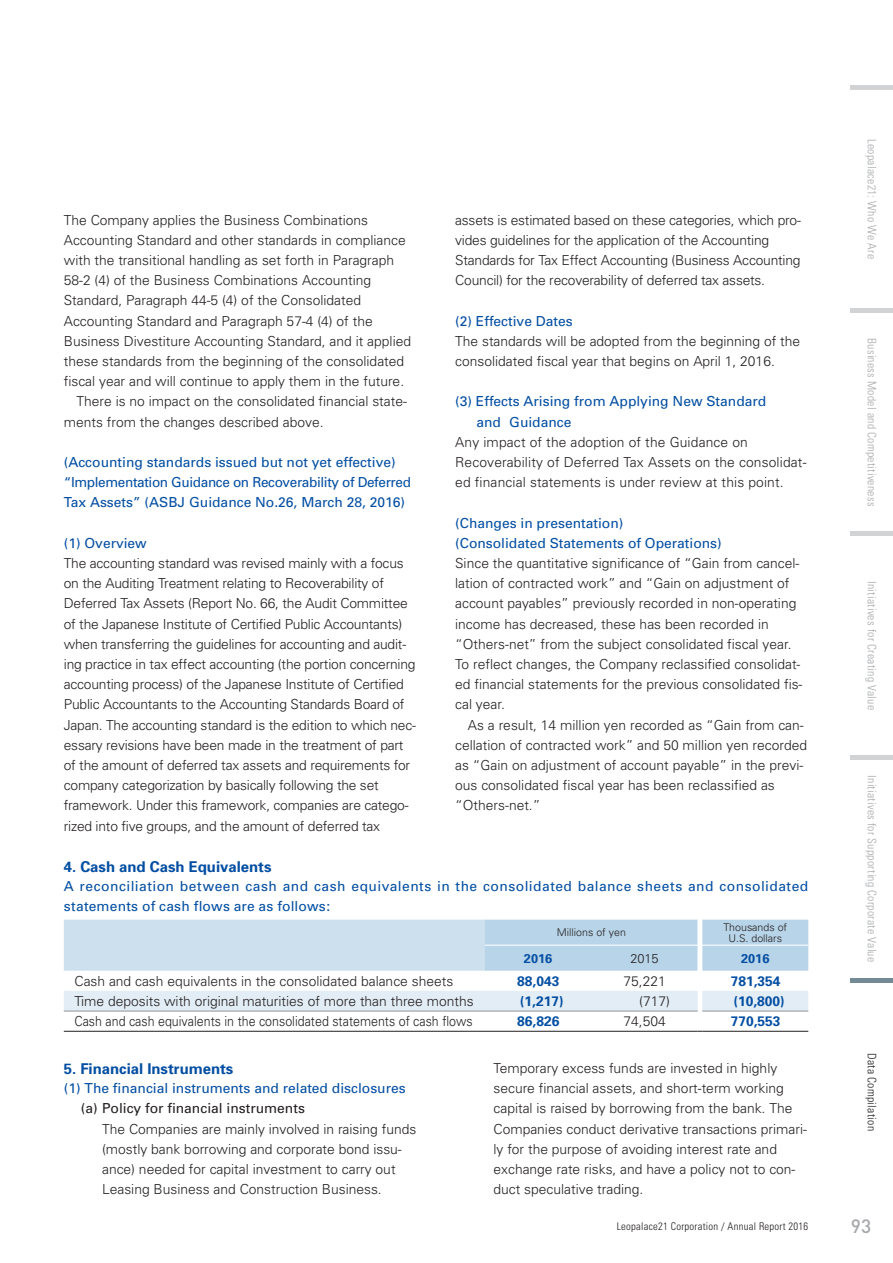
<style>
.page{position:relative;width:893px;height:1263px;background:#fff}
.page>*{position:absolute;margin:0;border:0;box-sizing:border-box;transform-origin:0 0}
.t1{font:500 19.2px "DIN";color:#a7a9ac}
.t2{font:700 14.85px "Univers";color:#034ea2}
.t3{font:300 13.8px/20.2px "Univers";color:#231f20}
.t4{font:13.8px/20.2px "Univers";color:#034ea2}
.t5{font:13.8px/20.2px "Univers";letter-spacing:.03em;color:#034ea2}
.t6{font:300 13.8px "Univers";color:#231f20;scale:.9 1}
.t7{font:700 13.8px "Univers";color:#034ea2}
.t8{font:13.8px "Univers";color:#231f20}
.t9{font:700 12.75px "Univers";color:#034ea2}
.t10{font:300 12.75px "Univers";color:#231f20}
.t11{font:300 condensed 11.7px "Univers";letter-spacing:.025em;color:#a7a9ac}
.t12{font:300 condensed 11.7px "Univers";letter-spacing:.025em;color:#231f20}
.t13{font:300 condensed 10.65px "Univers";letter-spacing:.025em;color:#231f20}
.t14{font:300 10.65px/10.6px "Univers";color:#231f20;text-align:center}
</style>
<div class="page">
<svg style="left:64px;top:920px;width:744px;height:112px"></svg>
<hr style="left:485px;top:945px;width:323px;height:1px;background:#fff">
<hr style="left:850px;top:85px;width:42px;height:4px;background:#d1d3d4">
<div style="left:850px;top:308px;width:42px;height:5px;background:#d1d3d4"></div>
<hr style="left:850px;top:532px;width:42px;height:4px;background:#d1d3d4">
<hr style="left:850px;top:755px;width:42px;height:4px;background:#d1d3d4">
<hr style="left:850px;top:978px;width:42px;height:4px;background:#748a96">
<p class="t3" style="left:64px;top:211px;width:306px">The Company applies the Business Combinations</p>
<p class="t3" style="left:64px;top:232px;width:343px">Accounting Standard and other standards in compliance</p>
<p class="t3" style="left:64px;top:252px;width:332px">with the transitional handling as set forth in Paragraph</p>
<p class="t3" style="left:64px;top:272px;width:309px">58-2 (4) of the Business Combinations Accounting</p>
<p class="t3" style="left:64px;top:292px;width:299px">Standard, Paragraph 44-5 (4) of the Consolidated</p>
<p class="t3" style="left:64px;top:312px;width:310px">Accounting Standard and Paragraph 57-4 (4) of the</p>
<p class="t3" style="left:64px;top:333px;width:349px">Business Divestiture Accounting Standard, and it applied</p>
<p class="t3" style="left:64px;top:353px;width:342px">these standards from the beginning of the consolidated</p>
<p class="t3" style="left:64px;top:373px;width:342px">fiscal year and will continue to apply them in the future.</p>
<p class="t3" style="left:77px;top:393px;width:332px">There is no impact on the consolidated financial state-</p>
<p class="t3" style="left:64px;top:413px;width:261px">ments from the changes described above.</p>
<p class="t4" style="left:64px;top:454px;width:349px">(Accounting standards issued but not yet effective) “Implementation Guidance on Recoverability of Deferred<br>Tax Assets” (ASBJ Guidance No.26, March 28, 2016)</p>
<p class="t4" style="left:64px;top:534px;width:84px">(1) Overview</p>
<p class="t3" style="left:64px;top:555px;width:354px">The accounting standard was revised mainly with a focus on the Auditing Treatment relating to Recoverability of Deferred Tax Assets (Report No. 66, the Audit Committee of the Japanese Institute of Certified Public Accountants) when transferring the guidelines for accounting and audit&shy;ing practice in tax effect accounting (the portion concerning accounting process) of the Japanese Institute of Certified Public Accountants to the Accounting Standards Board of Japan. The accounting standard is the edition to which nec&shy;essary revisions have been made in the treatment of part of the amount of deferred tax assets and requirements for company categorization by basically following the set framework. Under this framework, companies are catego&shy;rized into five groups, and the amount of deferred tax</p>
<p class="t3" style="left:455px;top:211px;width:347px">assets is estimated based on these categories, which pro&shy;vides guidelines for the application of the Accounting Standards for Tax Effect Accounting (Business Accounting Council) for the recoverability of deferred tax assets.</p>
<p class="t4" style="left:455px;top:312px;width:119px">(2) Effective Dates</p>
<p class="t3" style="left:455px;top:333px;width:346px">The standards will be adopted from the beginning of the consolidated fiscal year that begins on April 1, 2016.</p>
<p class="t4" style="left:476px;top:393px;width:291px;text-indent:-21px">(3) Effects Arising from Applying New Standard and Guidance</p>
<p class="t3" style="left:455px;top:433px;width:353px">Any impact of the adoption of the Guidance on<br>Recoverability of Deferred Tax Assets on the consolidat&shy;ed financial statements is under review at this point.</p>
<p class="t4" style="left:455px;top:514px;width:268px">(Changes in presentation)<br>(Consolidated Statements of Operations)</p>
<p class="t3" style="left:455px;top:555px;width:349px">Since the quantitative significance of “Gain from cancel&shy;lation of contracted work” and “Gain on adjustment of account payables” previously recorded in non-operating income has decreased, these has been recorded in “Others-net” from the subject consolidated fiscal year.<br>To reflect changes, the Company reclassified consolidat&shy;ed financial statements for the previous consolidated fis&shy;cal year.</p>
<p class="t3" style="left:455px;top:716px;width:353px;text-indent:13px">As a result, 14 million yen recorded as “Gain from can&shy;cellation of contracted work” and 50 million yen recorded as “Gain on adjustment of account payable” in the previ&shy;ous consolidated fiscal year has been reclassified as “Others-net.”</p>
<p class="t2" style="left:64px;top:861px;width:209px">4. Cash and Cash Equivalents</p>
<p class="t5" style="left:64px;top:878px;width:746px">A reconciliation between cash and cash equivalents in the consolidated balance sheets and consolidated statements of cash flows are as follows:</p>
<p class="t14" style="left:556px;top:928px;width:71px">Millions of yen</p>
<p class="t14" style="left:723px;top:923px;width:65px">Thousands of<br>U.S. dollars</p>
<p class="t9" style="left:524px;top:953px;width:30px">2016</p>
<p class="t10" style="left:630px;top:953px;width:30px">2015</p>
<p class="t9" style="left:741px;top:953px;width:30px">2016</p>
<p class="t3" style="left:74px;top:972px;width:380px">Cash and cash equivalents in the consolidated balance sheets</p>
<p class="t7" style="left:517px;top:976px;width:44px">88,043</p>
<p class="t3" style="left:623px;top:972px;width:44px">75,221</p>
<p class="t7" style="left:730px;top:976px;width:51px">781,354</p>
<p class="t3" style="left:74px;top:993px;width:401px">Time deposits with original maturities of more than three months</p>
<p class="t7" style="left:520px;top:996px;width:45px">(1,217)</p>
<p class="t3" style="left:639px;top:993px;width:32px">(717)</p>
<p class="t7" style="left:733px;top:996px;width:53px">(10,800)</p>
<p class="t6" style="left:74px;top:1016px;width:444px">Cash and cash equivalents in the consolidated statements of cash flows</p>
<p class="t7" style="left:517px;top:1016px;width:44px">86,826</p>
<p class="t3" style="left:623px;top:1013px;width:44px">74,504</p>
<p class="t7" style="left:730px;top:1016px;width:51px">770,553</p>
<p class="t11" style="left:876px;top:139px;width:121px;rotate:90deg">Leopalace21: Who We Are</p>
<p class="t11" style="left:876px;top:338px;width:170px;rotate:90deg">Business Model and Competitiveness</p>
<p class="t11" style="left:876px;top:581px;width:130px;rotate:90deg">Initiatives for Creating Value</p>
<p class="t11" style="left:876px;top:775px;width:188px;rotate:90deg">Initiatives for Supporting Corporate Value</p>
<p class="t2" style="left:64px;top:1063px;width:171px">5. Financial Instruments</p>
<p class="t4" style="left:64px;top:1080px;width:343px">(1) The financial instruments and related disclosures</p>
<p class="t8" style="left:81px;top:1103px;width:225px">(a) Policy for financial instruments</p>
<p class="t3" style="left:102px;top:1120px;width:316px">The Companies are mainly involved in raising funds (mostly bank borrowing and corporate bond issu&shy;ance) needed for capital investment to carry out Leasing Business and Construction Business.</p>
<p class="t12" style="left:876px;top:1053px;width:79px;rotate:90deg">Data Compilation</p>
<p class="t3" style="left:493px;top:1060px;width:315px">Temporary excess funds are invested in highly secure financial assets, and short-term working capital is raised by borrowing from the bank. The Companies conduct derivative transactions primari&shy;ly for the purpose of avoiding interest rate and exchange rate risks, and have a policy not to con&shy;duct speculative trading.</p>
<p class="t13" style="left:616px;top:1222px;width:193px">Leopalace21 Corporation / Annual Report 2016</p>
<h1 class="t1" style="left:850px;top:1213px;width:22px">93</h1>
</div>
